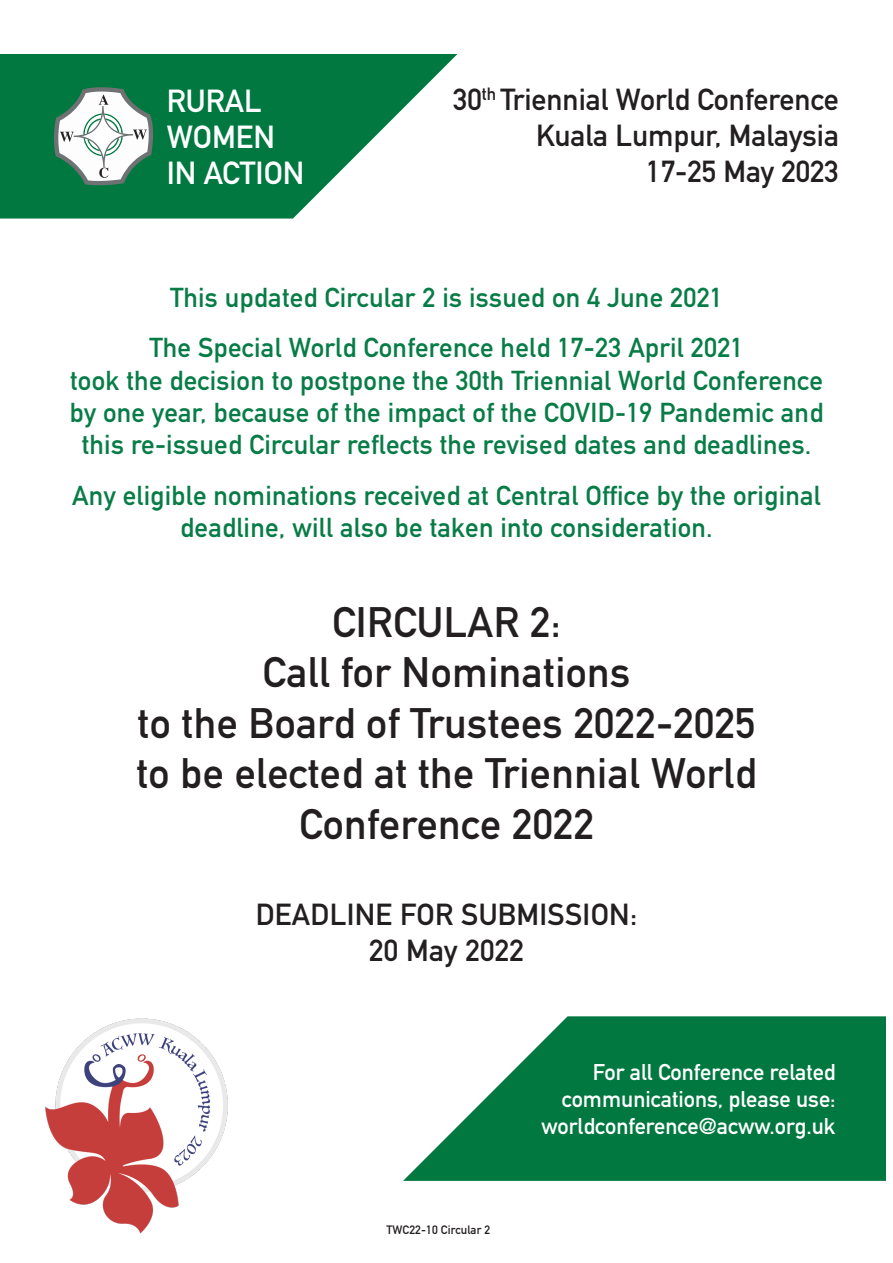
<style>
.page{position:relative;width:893px;height:1263px;background:#fff}
.page>*{position:absolute;margin:0;border:0;box-sizing:border-box;transform-origin:0 0}
.t1{font:700 42px "DIN Alternate";letter-spacing:.01em;color:#231f20}
.t2{font:700 31.5px "DIN Alternate";color:#fff}
.t3{font:700 30px "DIN Alternate";color:#231f20}
.t4{font:700 27px/32.4px "DIN Alternate";letter-spacing:.01em;color:#087c47;text-align:center}
.t5{font:700 22.5px "DIN Alternate";color:#fff}
.t6{font:700 12px "DIN Alternate";letter-spacing:.01em;color:#231f20}
</style>
<div class="page">
<img style="left:45px;top:1018px;width:183px;height:216px">
<svg style="left:403px;top:1016px;width:483px;height:165px;fill:#007840"></svg>
<svg style="left:0;top:54px;width:457px;height:165px;fill:#007840"></svg>
<svg style="left:54px;top:87px;width:99px;height:98px"></svg>
<p class="t2" style="left:167px;top:77px;width:97px">RURAL</p>
<p class="t2" style="left:167px;top:113px;width:110px">WOMEN</p>
<p class="t2" style="left:167px;top:149px;width:139px">IN ACTION</p>
<p class="t3" style="left:453px;top:77px;width:387px">30<sup>th</sup> Triennial World Conference</p>
<p class="t3" style="left:536px;top:113px;width:304px">Kuala Lumpur, Malaysia</p>
<p class="t3" style="left:646px;top:149px;width:194px">17-25 May 2023</p>
<p class="t4" style="left:170px;top:279px;width:554px">This updated Circular 2 is issued on 4 June 2021</p>
<p class="t4" style="left:150px;top:330px;width:595px">The Special World Conference held 17-23 April 2021</p>
<p class="t4" style="left:70px;top:362px;width:755px">took the decision to postpone the 30th Triennial World Conference by one year, because of the impact of the COVID-19 Pandemic and this re-issued Circular reflects the revised dates and deadlines.</p>
<p class="t4" style="left:72px;top:477px;width:750px">Any eligible nominations received at Central Office by the original deadline, will also be taken into consideration.</p>
<p class="t1" style="left:332px;top:590px;width:230px">CIRCULAR 2:</p>
<p class="t1" style="left:263px;top:641px;width:369px">Call for Nominations</p>
<p class="t1" style="left:138px;top:691px;width:619px">to the Board of Trustees 2022-2025</p>
<p class="t1" style="left:137px;top:741px;width:621px">to be elected at the Triennial World</p>
<p class="t1" style="left:299px;top:792px;width:296px">Conference 2022</p>
<p class="t3" style="left:256px;top:892px;width:383px">DEADLINE FOR SUBMISSION:</p>
<p class="t3" style="left:369px;top:928px;width:156px">20 May 2022</p>
<p class="t6" style="left:386px;top:1220px;width:105px">TWC22-10 Circular 2</p>
<p class="t5" style="left:593px;top:1055px;width:244px">For all Conference related</p>
<p class="t5" style="left:562px;top:1082px;width:275px">communications, please use:</p>
<p class="t5" style="left:541px;top:1109px;width:296px">worldconference@acww.org.uk</p>
</div>
